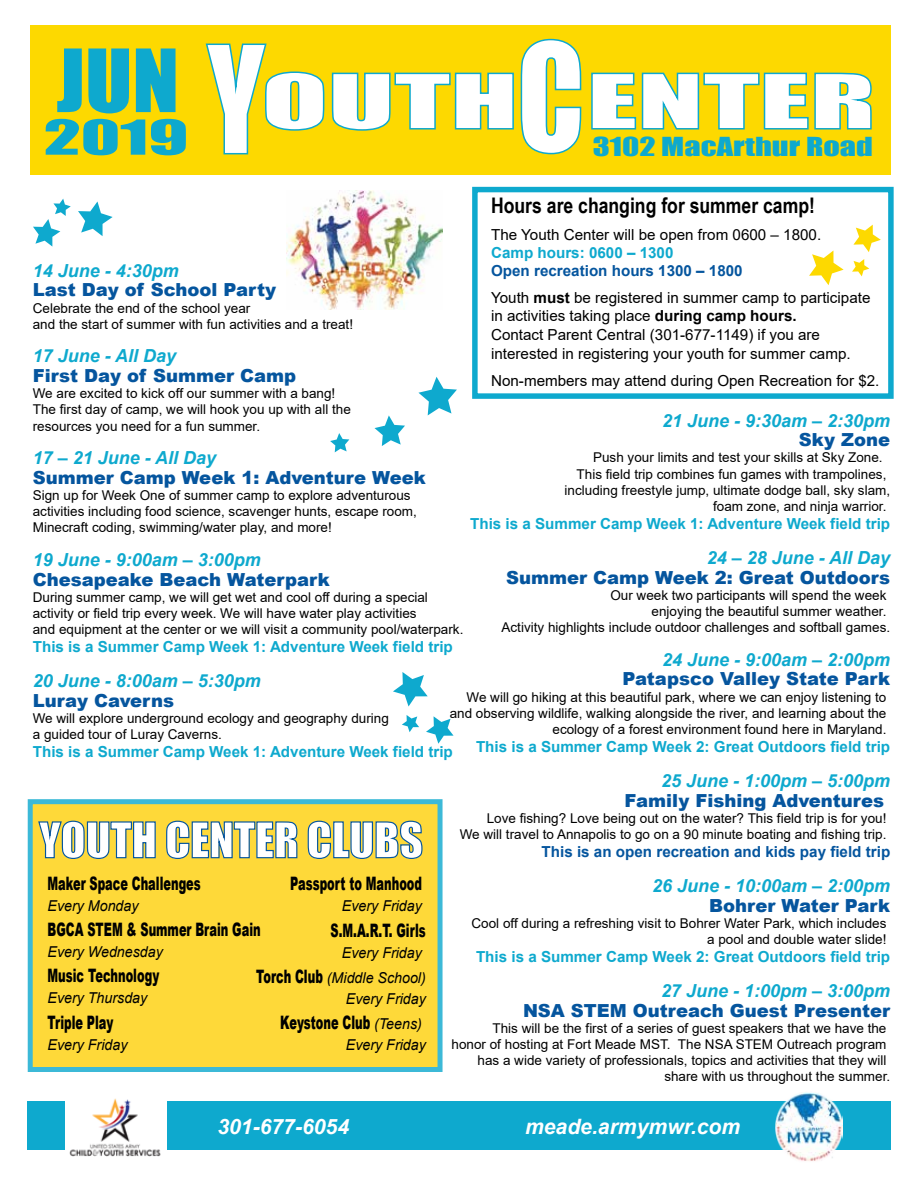
<style>
.page{position:relative;width:918px;height:1188px;background:#fff}
.page>*{position:absolute;margin:0;border:0;box-sizing:border-box;transform-origin:0 0}
.t1{font:80.55px "Impact";color:#0ea9ce;scale:1.07 1}
.t2{font:70.05px "Impact";color:#fff;scale:1.74 1}
.t3{font:45.15px "Impact";color:#fff}
.t4{font:44.55px "Impact";color:#0ea9ce;scale:1.66 1}
.t5{font:24.15px "Impact";color:#0ea9ce;scale:1.34 1}
.t6{font:700 21.45px "Arial Narrow";color:#000}
.t7{font:italic 700 21.15px "Arial";color:#fff}
.t8{font:900 18.45px "Arial";color:#000;scale:.61 1}
.t9{font:900 18px "Arial";color:#05559e}
.t10{font:italic 700 18px "Arial";color:#0ea9ce}
.t11{font:15.15px/18.6px "Arial";color:#000}
.t12{font:700 15.15px "Arial";color:#0ea9ce}
.t13{font:700 15.15px "Arial";color:#05559e}
.t14{font:italic 15px/25.2px "Arial";color:#000;text-align:right;scale:.95 1}
.t15{font:13.5px/16.2px "Arial";color:#000}
.s1{font-size:138.45px}
.s2{font-weight:700;color:#05559e}
.s3{font-weight:700}
.s4{font-weight:900;font-style:normal;font-size:18.45px}
.s5{font-weight:400;font-style:italic;font-size:15px}
</style>
<div class="page">
<div style="left:472px;top:187px;width:422px;height:212px;border:5px solid #0ea9ce"></div>
<div style="left:27px;top:1102px;width:863px;height:48px;background:#0ea9ce"></div>
<img style="left:775px;top:1092px;width:67px;height:69px">
<div style="left:65px;top:1094px;width:102px;height:66px;background:#fff"></div>
<img style="left:69px;top:1098px;width:92px;height:59px">
<div style="left:30px;top:26px;width:861px;height:149px;background:#fdd900"></div>
<svg style="left:205px;top:43px;width:120px;height:112px"></svg>
<svg style="left:331px;top:38px;width:251px;height:117px"></svg>
<svg style="left:591px;top:72px;width:281px;height:58px"></svg>
<div style="left:28px;top:799px;width:415px;height:273px;background:#fed939;border:5px solid #0ea9ce"></div>
<svg style="left:38px;top:820px;width:118px;height:39px"></svg>
<svg style="left:166px;top:820px;width:132px;height:39px"></svg>
<svg style="left:307px;top:820px;width:116px;height:39px"></svg>
<svg style="left:78px;top:201px;width:35px;height:35px"></svg>
<svg style="left:33px;top:199px;width:38px;height:48px"></svg>
<svg style="left:418px;top:377px;width:39px;height:38px"></svg>
<svg style="left:330px;top:433px;width:19px;height:19px"></svg>
<svg style="left:375px;top:415px;width:30px;height:31px"></svg>
<svg style="left:393px;top:672px;width:35px;height:35px"></svg>
<svg style="left:402px;top:715px;width:17px;height:17px"></svg>
<svg style="left:426px;top:716px;width:28px;height:28px"></svg>
<img style="left:287px;top:190px;width:155px;height:120px">
<svg style="left:809px;top:251px;width:35px;height:34px"></svg>
<svg style="left:852px;top:259px;width:17px;height:17px"></svg>
<svg style="left:853px;top:225px;width:28px;height:27px"></svg>
<h1 class="t1" style="left:57px;top:18px;width:116px">JUN</h1>
<h3 class="t4" style="left:44px;top:103px;width:89px">2019</h3>
<h2 class="t2" style="left:207px;top:47px;width:386px"><span class="s1">Y</span>OUTH<span class="s1">C</span>ENTER</h2>
<h3 class="t5" style="left:593px;top:127px;width:211px">3102 MacArthur Road</h3>
<h3 class="t6" style="left:491px;top:189px;width:325px">Hours are changing for summer camp!</h3>
<p class="t11" style="left:491px;top:225px;width:332px">The Youth Center will be open from 0600 – 1800.</p>
<p class="t12" style="left:491px;top:242px;width:184px">Camp hours: 0600 – 1300</p>
<p class="t11" style="left:491px;top:258px;width:381px;line-height:26.8px"><span class="s2">Open recreation hours 1300 – 1800<br></span>Youth <span class="s3">must</span> be registered in summer camp to participate</p>
<p class="t11" style="left:491px;top:307px;width:361px">in activities taking place <span class="s3">during camp hours.<br></span>Contact Parent Central (301-677-1149) if you are interested in registering your youth for summer camp.</p>
<p class="t11" style="left:491px;top:371px;width:390px">Non-members may attend during Open Recreation for $2.</p>
<h3 class="t10" style="left:662px;top:408px;width:230px">21 June - 9:30am – 2:30pm</h3>
<h3 class="t9" style="left:799px;top:427px;width:93px">Sky Zone</h3>
<p class="t15" style="left:593px;top:449px;width:291px">Push your limits and test your skills at Sky Zone.</p>
<p class="t15" style="left:577px;top:466px;width:311px">This field trip combines fun games with trampolines,</p>
<p class="t15" style="left:565px;top:482px;width:327px">including freestyle jump, ultimate dodge ball, sky slam,</p>
<p class="t15" style="left:713px;top:498px;width:175px">foam zone, and ninja warrior.</p>
<p class="t12" style="left:470px;top:513px;width:422px">This is a Summer Camp Week 1: Adventure Week field trip</p>
<h3 class="t10" style="left:707px;top:546px;width:185px">24 – 28 June - All Day</h3>
<h3 class="t9" style="left:506px;top:564px;width:385px">Summer Camp Week 2: Great Outdoors</h3>
<p class="t15" style="left:502px;top:587px;width:390px;text-align:right">Our week two participants will spend the week<br>enjoying the beautiful summer weather.<br>Activity highlights include outdoor challenges and softball games.</p>
<h3 class="t10" style="left:662px;top:647px;width:230px">24 June - 9:00am – 2:00pm</h3>
<h3 class="t9" style="left:622px;top:666px;width:269px">Patapsco Valley State Park</h3>
<p class="t15" style="left:450px;top:689px;width:438px;text-align:right">We will go hiking at this beautiful park, where we can enjoy listening to and observing wildlife, walking alongside the river, and learning about the ecology of a forest environment found here in Maryland.</p>
<p class="t12" style="left:476px;top:736px;width:416px">This is a Summer Camp Week 2: Great Outdoors field trip</p>
<h3 class="t10" style="left:661px;top:769px;width:231px">25 June - 1:00pm – 5:00pm</h3>
<h3 class="t9" style="left:625px;top:787px;width:261px">Family Fishing Adventures</h3>
<p class="t15" style="left:460px;top:810px;width:428px;text-align:right">Love fishing? Love being out on the water? This field trip is for you!<br>We will travel to Annapolis to go on a 90 minute boating and fishing trip.</p>
<p class="t13" style="left:542px;top:841px;width:350px">This is an open recreation and kids pay field trip</p>
<h3 class="t10" style="left:652px;top:874px;width:240px">26 June - 10:00am – 2:00pm</h3>
<h3 class="t9" style="left:709px;top:892px;width:182px">Bohrer Water Park</h3>
<p class="t15" style="left:472px;top:915px;width:416px;text-align:right">Cool off during a refreshing visit to Bohrer Water Park, which includes a pool and double water slide!</p>
<p class="t12" style="left:476px;top:946px;width:416px">This is a Summer Camp Week 2: Great Outdoors field trip</p>
<h3 class="t10" style="left:661px;top:979px;width:231px">27 June - 1:00pm – 3:00pm</h3>
<h3 class="t9" style="left:523px;top:997px;width:369px">NSA STEM Outreach Guest Presenter</h3>
<p class="t15" style="left:452px;top:1020px;width:440px;text-align:right">This will be the first of a series of guest speakers that we have the<br>honor of hosting at Fort Meade MST. The NSA STEM Outreach program has a wide variety of professionals, topics and activities that they will share with us throughout the summer.</p>
<h3 class="t10" style="left:33px;top:258px;width:148px">14 June - 4:30pm</h3>
<h3 class="t9" style="left:33px;top:277px;width:245px">Last Day of School Party</h3>
<p class="t15" style="left:33px;top:300px;width:322px">Celebrate the end of the school year<br>and the start of summer with fun activities and a treat!</p>
<h3 class="t10" style="left:33px;top:344px;width:145px">17 June - All Day</h3>
<h3 class="t9" style="left:33px;top:362px;width:265px">First Day of Summer Camp</h3>
<p class="t15" style="left:33px;top:385px;width:320px">We are excited to kick off our summer with a bang!<br>The first day of camp, we will hook you up with all the resources you need for a fun summer.</p>
<h3 class="t10" style="left:33px;top:446px;width:185px">17 – 21 June - All Day</h3>
<h3 class="t9" style="left:33px;top:464px;width:394px">Summer Camp Week 1: Adventure Week</h3>
<p class="t15" style="left:33px;top:487px;width:386px">Sign up for Week One of summer camp to explore adventurous activities including food science, scavenger hunts, escape room,<br>Minecraft coding, swimming/water play, and more!</p>
<h3 class="t10" style="left:33px;top:548px;width:230px">19 June - 9:00am – 3:00pm</h3>
<h3 class="t9" style="left:33px;top:566px;width:299px">Chesapeake Beach Waterpark</h3>
<p class="t15" style="left:33px;top:589px;width:432px">During summer camp, we will get wet and cool off during a special activity or field trip every week. We will have water play activities<br>and equipment at the center or we will visit a community pool/waterpark.</p>
<p class="t12" style="left:33px;top:636px;width:422px">This is a Summer Camp Week 1: Adventure Week field trip</p>
<h3 class="t10" style="left:33px;top:669px;width:230px">20 June - 8:00am – 5:30pm</h3>
<h3 class="t9" style="left:33px;top:687px;width:143px">Luray Caverns</h3>
<p class="t15" style="left:33px;top:710px;width:358px">We will explore underground ecology and geography during a guided tour of Luray Caverns.</p>
<p class="t12" style="left:33px;top:741px;width:422px">This is a Summer Camp Week 1: Adventure Week field trip</p>
<h3 class="t3" style="left:39px;top:805px;width:385px">YOUTH CENTER CLUBS</h3>
<h3 class="t8" style="left:48px;top:870px;width:253px">Maker Space Challenges</h3>
<p class="t14" style="left:48px;top:893px;width:97px">Every Monday</p>
<h3 class="t8" style="left:48px;top:916px;width:351px">BGCA STEM &amp; Summer Brain Gain</h3>
<p class="t14" style="left:48px;top:940px;width:123px">Every Wednesday</p>
<h3 class="t8" style="left:48px;top:962px;width:185px">Music Technology</h3>
<p class="t14" style="left:48px;top:986px;width:107px">Every Thursday</p>
<h3 class="t8" style="left:48px;top:1009px;width:109px">Triple Play</h3>
<p class="t14" style="left:48px;top:1032px;width:86px">Every Friday</p>
<h3 class="t8" style="left:290px;top:870px;width:218px">Passport to Manhood</h3>
<p class="t14" style="left:342px;top:894px;width:86px">Every Friday</p>
<h3 class="t8" style="left:331px;top:917px;width:158px">S.M.A.R.T. Girls</h3>
<p class="t14" style="left:256px;top:940px;width:180px">Every Friday<br><span class="s4">Torch Club</span> (Middle School)</p>
<p class="t14" style="left:346px;top:986px;width:86px">Every Friday</p>
<h3 class="t8" style="left:280px;top:1009px;width:234px">Keystone Club <span class="s5">(Teens)</span></h3>
<p class="t14" style="left:346px;top:1032px;width:86px">Every Friday</p>
<h3 class="t7" style="left:217px;top:1113px;width:133px">301-677-6054</h3>
<h3 class="t7" style="left:525px;top:1113px;width:217px">meade.armymwr.com</h3>
</div>
